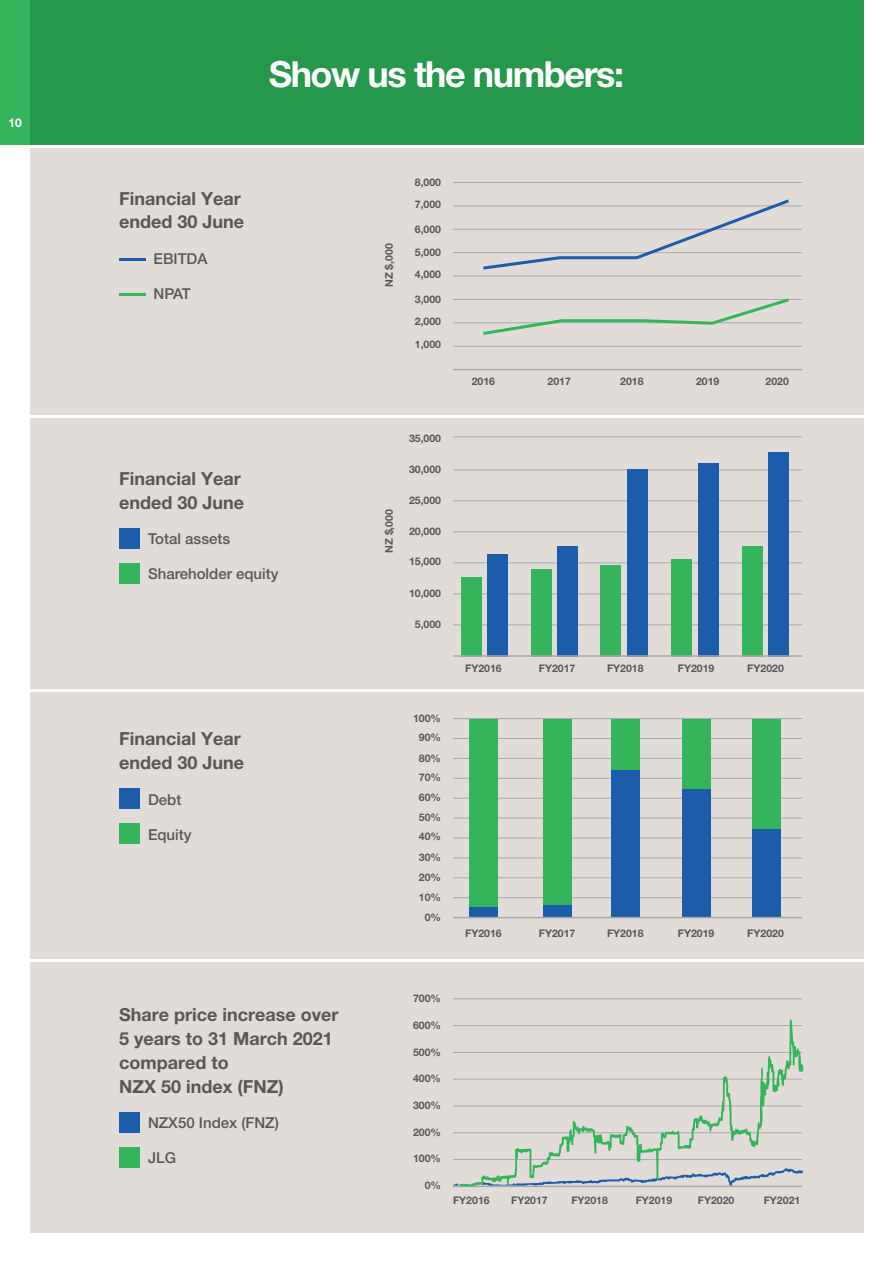
<style>
.page{position:relative;width:893px;height:1263px;background:#fff}
.page>*{position:absolute;margin:0;border:0;box-sizing:border-box;transform-origin:0 0}
.t1{font:700 36px "Helvetica Neue";letter-spacing:-.04em;color:#fff}
.t2{font:700 18px/24px "Helvetica Neue";color:#57585a}
.t3{font:500 15px "Helvetica Neue";color:#57585a}
.t4{font:700 12px "Helvetica Neue";color:#fff}
.t5{font:700 10.5px "Helvetica Neue";color:#57585a}
</style>
<div class="page">
<div style="left:30px;top:692px;width:833px;height:267px;background:#e1dcd7"></div>
<div style="left:30px;top:148px;width:833px;height:267px;background:#e1dcd7"></div>
<div style="left:30px;top:962px;width:833px;height:271px;background:#e1dcd7"></div>
<div style="left:30px;top:418px;width:833px;height:271px;background:#e1dcd7"></div>
<hr style="left:453px;top:897px;width:349px;height:1px;background:#a8a9ad">
<hr style="left:453px;top:877px;width:349px;height:1px;background:#a8a9ad">
<hr style="left:453px;top:857px;width:349px;height:1px;background:#a8a9ad">
<hr style="left:453px;top:838px;width:349px;height:1px;background:#a8a9ad">
<hr style="left:453px;top:818px;width:349px;height:1px;background:#a8a9ad">
<hr style="left:453px;top:798px;width:349px;height:1px;background:#a8a9ad">
<hr style="left:453px;top:778px;width:349px;height:1px;background:#a8a9ad">
<hr style="left:453px;top:758px;width:349px;height:1px;background:#a8a9ad">
<hr style="left:453px;top:738px;width:349px;height:1px;background:#a8a9ad">
<hr style="left:453px;top:718px;width:349px;height:1px;background:#a8a9ad">
<hr style="left:453px;top:998px;width:349px;height:1px;background:#a8a9ad">
<div style="left:0;top:0;width:30px;height:145px;background:#35b55b"></div>
<div style="left:469px;top:719px;width:28px;height:198px;background:#35b55b"></div>
<div style="left:543px;top:719px;width:28px;height:198px;background:#35b55b"></div>
<div style="left:611px;top:719px;width:28px;height:198px;background:#35b55b"></div>
<div style="left:682px;top:719px;width:28px;height:198px;background:#35b55b"></div>
<div style="left:752px;top:719px;width:28px;height:198px;background:#35b55b"></div>
<hr style="left:453px;top:624px;width:349px;height:1px;background:#a8a9ad">
<hr style="left:453px;top:593px;width:349px;height:1px;background:#a8a9ad">
<hr style="left:453px;top:562px;width:349px;height:1px;background:#a8a9ad">
<hr style="left:453px;top:531px;width:349px;height:1px;background:#a8a9ad">
<hr style="left:453px;top:500px;width:349px;height:1px;background:#a8a9ad">
<hr style="left:453px;top:469px;width:349px;height:1px;background:#a8a9ad">
<hr style="left:453px;top:436px;width:349px;height:1px;background:#a8a9ad">
<div style="left:30px;top:0;width:833px;height:145px;background:#25984c"></div>
<hr style="left:119px;top:258px;width:26px;height:2px;background:#1c5dab">
<hr style="left:119px;top:293px;width:26px;height:2px;background:#35b55b">
<div style="left:119px;top:528px;width:21px;height:20px;background:#1c5dab"></div>
<div style="left:119px;top:563px;width:21px;height:20px;background:#35b55b"></div>
<div style="left:119px;top:788px;width:21px;height:21px;background:#1c5dab"></div>
<div style="left:119px;top:824px;width:21px;height:20px;background:#35b55b"></div>
<div style="left:119px;top:1112px;width:21px;height:20px;background:#1c5dab"></div>
<div style="left:119px;top:1147px;width:21px;height:20px;background:#35b55b"></div>
<div style="left:461px;top:578px;width:20px;height:79px;background:#35b55b"></div>
<div style="left:487px;top:555px;width:21px;height:102px;background:#1c5dab"></div>
<div style="left:469px;top:907px;width:28px;height:10px;background:#1c5dab"></div>
<div style="left:543px;top:905px;width:28px;height:12px;background:#1c5dab"></div>
<div style="left:611px;top:770px;width:28px;height:147px;background:#1c5dab"></div>
<div style="left:682px;top:789px;width:28px;height:128px;background:#1c5dab"></div>
<div style="left:752px;top:829px;width:28px;height:88px;background:#1c5dab"></div>
<div style="left:557px;top:546px;width:21px;height:111px;background:#1c5dab"></div>
<div style="left:628px;top:469px;width:20px;height:188px;background:#1c5dab"></div>
<div style="left:698px;top:463px;width:21px;height:194px;background:#1c5dab"></div>
<div style="left:768px;top:452px;width:21px;height:205px;background:#1c5dab"></div>
<div style="left:531px;top:569px;width:21px;height:88px;background:#35b55b"></div>
<div style="left:600px;top:565px;width:21px;height:92px;background:#35b55b"></div>
<div style="left:671px;top:559px;width:21px;height:98px;background:#35b55b"></div>
<div style="left:742px;top:546px;width:20px;height:111px;background:#35b55b"></div>
<hr style="left:453px;top:369px;width:349px;height:1px;background:#a8a9ad">
<hr style="left:453px;top:917px;width:349px;height:1px;background:#a8a9ad">
<hr style="left:453px;top:1185px;width:349px;height:2px;background:#a8a9ad">
<hr style="left:453px;top:346px;width:349px;height:1px;background:#a8a9ad">
<hr style="left:453px;top:322px;width:349px;height:1px;background:#a8a9ad">
<hr style="left:453px;top:299px;width:349px;height:1px;background:#a8a9ad">
<hr style="left:453px;top:276px;width:349px;height:1px;background:#a8a9ad">
<hr style="left:453px;top:252px;width:349px;height:1px;background:#a8a9ad">
<hr style="left:453px;top:229px;width:349px;height:1px;background:#a8a9ad">
<hr style="left:453px;top:205px;width:349px;height:1px;background:#a8a9ad">
<hr style="left:453px;top:182px;width:349px;height:1px;background:#a8a9ad">
<svg style="left:480px;top:199px;width:312px;height:71px"></svg>
<svg style="left:480px;top:298px;width:312px;height:37px"></svg>
<hr style="left:453px;top:655px;width:349px;height:2px;background:#a8a9ad">
<svg style="left:453px;top:1020px;width:350px;height:166px"></svg>
<p class="t4" style="left:8px;top:116px;width:15px">10</p>
<h1 class="t1" style="left:269px;top:52px;width:357px">Show us the numbers:</h1>
<h2 class="t2" style="left:119px;top:186px;width:127px">Financial Year ended 30 June</h2>
<h3 class="t3" style="left:154px;top:249px;width:55px">EBITDA</h3>
<h3 class="t3" style="left:154px;top:284px;width:39px">NPAT</h3>
<h2 class="t2" style="left:119px;top:466px;width:127px">Financial Year ended 30 June</h2>
<h3 class="t3" style="left:148px;top:530px;width:84px">Total assets</h3>
<h3 class="t3" style="left:148px;top:565px;width:132px">Shareholder equity</h3>
<h2 class="t2" style="left:119px;top:727px;width:127px">Financial Year ended 30 June</h2>
<h3 class="t3" style="left:148px;top:790px;width:35px">Debt</h3>
<h3 class="t3" style="left:148px;top:825px;width:45px">Equity</h3>
<h2 class="t2" style="left:119px;top:1002px;width:221px">Share price increase over<br>5 years to 31 March 2021 compared to<br>NZX 50 index (FNZ)</h2>
<h3 class="t3" style="left:148px;top:1113px;width:132px">NZX50 Index (FNZ)</h3>
<h3 class="t3" style="left:148px;top:1148px;width:30px">JLG</h3>
<p class="t5" style="left:382px;top:287px;width:45px;rotate:-90deg">NZ $,000</p>
<p class="t5" style="left:415px;top:175px;width:28px">8,000</p>
<p class="t5" style="left:415px;top:198px;width:28px">7,000</p>
<p class="t5" style="left:415px;top:223px;width:28px">6,000</p>
<p class="t5" style="left:415px;top:246px;width:28px">5,000</p>
<p class="t5" style="left:415px;top:268px;width:28px">4,000</p>
<p class="t5" style="left:415px;top:292px;width:28px">3,000</p>
<p class="t5" style="left:415px;top:315px;width:28px">2,000</p>
<p class="t5" style="left:415px;top:338px;width:28px">1,000</p>
<p class="t5" style="left:382px;top:553px;width:45px;rotate:-90deg">NZ $,000</p>
<p class="t5" style="left:409px;top:432px;width:34px">35,000</p>
<p class="t5" style="left:409px;top:463px;width:34px">30,000</p>
<p class="t5" style="left:409px;top:494px;width:34px">25,000</p>
<p class="t5" style="left:409px;top:525px;width:34px">20,000</p>
<p class="t5" style="left:409px;top:555px;width:34px">15,000</p>
<p class="t5" style="left:409px;top:586px;width:34px">10,000</p>
<p class="t5" style="left:415px;top:617px;width:28px">5,000</p>
<p class="t5" style="left:413px;top:711px;width:30px">100%</p>
<p class="t5" style="left:419px;top:731px;width:24px">90%</p>
<p class="t5" style="left:419px;top:751px;width:24px">80%</p>
<p class="t5" style="left:419px;top:771px;width:24px">70%</p>
<p class="t5" style="left:419px;top:790px;width:24px">60%</p>
<p class="t5" style="left:419px;top:811px;width:24px">50%</p>
<p class="t5" style="left:419px;top:830px;width:24px">40%</p>
<p class="t5" style="left:419px;top:850px;width:24px">30%</p>
<p class="t5" style="left:419px;top:871px;width:24px">20%</p>
<p class="t5" style="left:419px;top:891px;width:24px">10%</p>
<p class="t5" style="left:425px;top:911px;width:18px">0%</p>
<p class="t5" style="left:472px;top:374px;width:25px">2016</p>
<p class="t5" style="left:465px;top:662px;width:38px">FY2016</p>
<p class="t5" style="left:465px;top:926px;width:38px">FY2016</p>
<p class="t5" style="left:547px;top:374px;width:25px">2017</p>
<p class="t5" style="left:620px;top:374px;width:25px">2018</p>
<p class="t5" style="left:696px;top:374px;width:25px">2019</p>
<p class="t5" style="left:766px;top:374px;width:25px">2020</p>
<p class="t5" style="left:539px;top:662px;width:38px">FY2017</p>
<p class="t5" style="left:607px;top:662px;width:38px">FY2018</p>
<p class="t5" style="left:678px;top:662px;width:38px">FY2019</p>
<p class="t5" style="left:747px;top:662px;width:38px">FY2020</p>
<p class="t5" style="left:539px;top:926px;width:38px">FY2017</p>
<p class="t5" style="left:607px;top:926px;width:38px">FY2018</p>
<p class="t5" style="left:678px;top:926px;width:38px">FY2019</p>
<p class="t5" style="left:747px;top:926px;width:38px">FY2020</p>
<p class="t5" style="left:413px;top:992px;width:30px">700%</p>
<p class="t5" style="left:413px;top:1018px;width:30px">600%</p>
<p class="t5" style="left:413px;top:1045px;width:30px">500%</p>
<p class="t5" style="left:413px;top:1072px;width:30px">400%</p>
<p class="t5" style="left:413px;top:1098px;width:30px">300%</p>
<p class="t5" style="left:413px;top:1125px;width:30px">200%</p>
<p class="t5" style="left:413px;top:1152px;width:30px">100%</p>
<p class="t5" style="left:425px;top:1179px;width:18px">0%</p>
<p class="t5" style="left:453px;top:1194px;width:38px">FY2016</p>
<p class="t5" style="left:511px;top:1194px;width:38px">FY2017</p>
<p class="t5" style="left:571px;top:1194px;width:38px">FY2018</p>
<p class="t5" style="left:636px;top:1194px;width:38px">FY2019</p>
<p class="t5" style="left:698px;top:1194px;width:38px">FY2020</p>
<p class="t5" style="left:764px;top:1194px;width:38px">FY2021</p>
</div>
